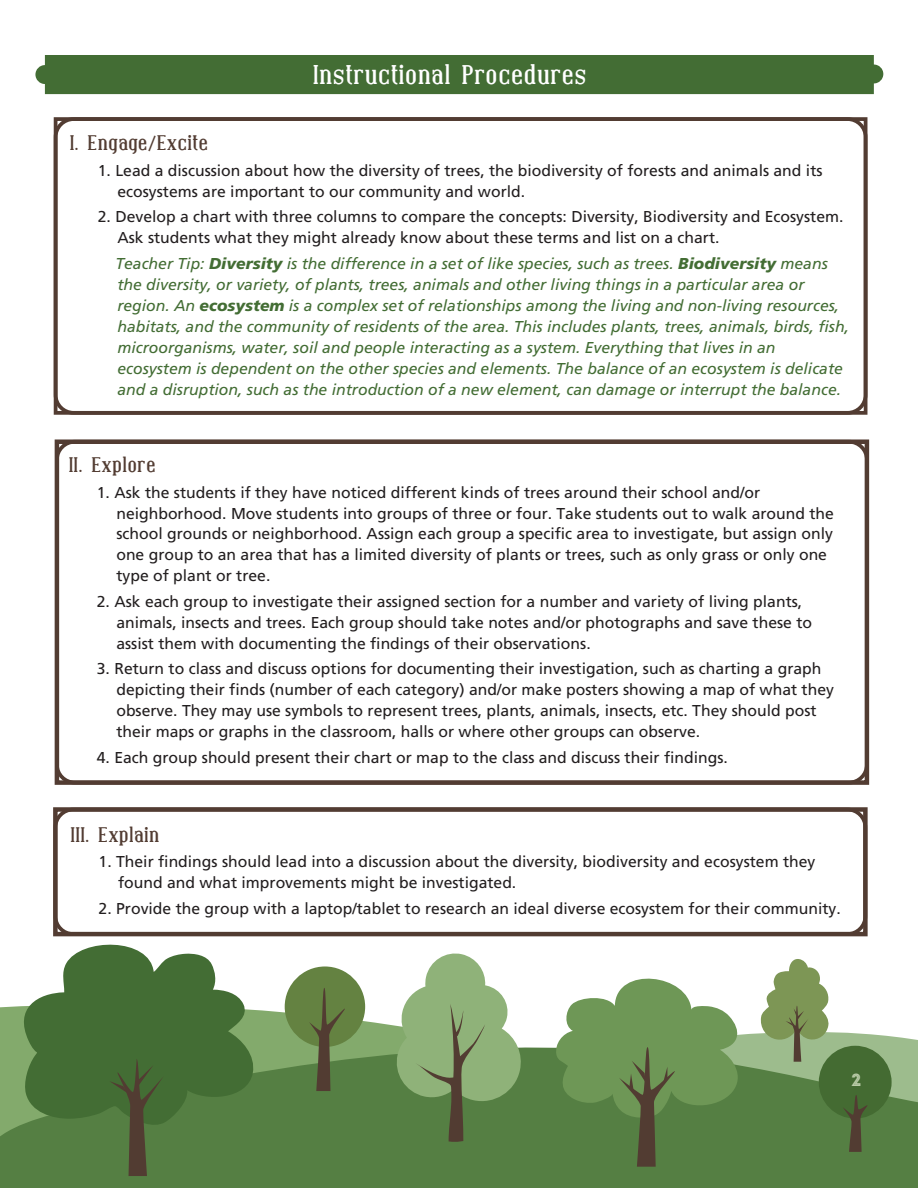
<style>
.page{position:relative;width:918px;height:1188px;background:#fff}
.page>*{position:absolute;margin:0;border:0;box-sizing:border-box;transform-origin:0 0}
.t1{font:700 27px "Covington";color:#fff}
.t2{font:700 21px "Covington";color:#523c32}
.t3{font:17.55px "Intro Inline";color:#bacca8}
.t4{font:15.75px/21px "Frutiger";color:#231f20}
.t5{font:italic 15.75px/21px "Frutiger";color:#436d34}
.s1{font-weight:900}
</style>
<div class="page">
<div style="left:35px;top:55px;width:848px;height:39px;background:#436d34"></div>
<svg style="left:0;top:985px;width:847px;height:58px"></svg>
<svg style="left:0;top:1043px;width:918px;height:145px;fill:#557f43"></svg>
<svg style="left:554px;top:978px;width:190px;height:189px"></svg>
<svg style="left:14px;top:944px;width:242px;height:185px;fill:#436d34"></svg>
<svg style="left:109px;top:1059px;width:55px;height:117px"></svg>
<div style="left:285px;top:966px;width:80px;height:81px;background:#648241;border-radius:50%"></div>
<svg style="left:309px;top:988px;width:36px;height:103px"></svg>
<svg style="left:393px;top:953px;width:131px;height:190px"></svg>
<div style="left:819px;top:1046px;width:73px;height:73px;background:#446b32;border-radius:50%"></div>
<svg style="left:843px;top:1095px;width:25px;height:57px"></svg>
<svg style="left:759px;top:959px;width:70px;height:103px"></svg>
<div style="left:54px;top:117px;width:813px;height:298px;border:4px solid #523c32;border-radius:18px"></div>
<div style="left:55px;top:440px;width:814px;height:344px;border:4px solid #523c32;border-radius:18px"></div>
<div style="left:54px;top:808px;width:813px;height:128px;border:4px solid #523c32;border-radius:18px"></div>
<h1 class="t1" style="left:312px;top:61px;width:276px">Instructional Procedures</h1>
<h2 class="t2" style="left:69px;top:132px;width:140px">I. Engage/Excite</h2>
<p class="t4" style="left:117px;top:160px;width:707px;text-indent:-19px">1. Lead a discussion about how the diversity of trees, the biodiversity of forests and animals and its ecosystems are important to our community and world.</p>
<p class="t4" style="left:117px;top:206px;width:728px;text-indent:-19px">2. Develop a chart with three columns to compare the concepts: Diversity, Biodiversity and Ecosystem.<br>Ask students what they might already know about these terms and list on a chart.</p>
<p class="t5" style="left:115px;top:253px;width:735px">Teacher Tip: <span class="s1">Diversity</span> is the difference in a set of like species, such as trees. <span class="s1">Biodiversity</span> means the diversity, or variety, of plants, trees, animals and other living things in a particular area or region. An <span class="s1">ecosystem</span> is a complex set of relationships among the living and non-living resources, habitats, and the community of residents of the area. This includes plants, trees, animals, birds, fish, microorganisms, water, soil and people interacting as a system. Everything that lives in an ecosystem is dependent on the other species and elements. The balance of an ecosystem is delicate and a disruption, such as the introduction of a new element, can damage or interrupt the balance.</p>
<h2 class="t2" style="left:68px;top:454px;width:89px">II. Explore</h2>
<p class="t4" style="left:116px;top:482px;width:719px;text-indent:-19px">1. Ask the students if they have noticed different kinds of trees around their school and/or neighborhood. Move students into groups of three or four. Take students out to walk around the school grounds or neighborhood. Assign each group a specific area to investigate, but assign only one group to an area that has a limited diversity of plants or trees, such as only grass or only one type of plant or tree.</p>
<p class="t4" style="left:116px;top:591px;width:697px;text-indent:-19px">2. Ask each group to investigate their assigned section for a number and variety of living plants, animals, insects and trees. Each group should take notes and/or photographs and save these to assist them with documenting the findings of their observations.</p>
<p class="t4" style="left:116px;top:659px;width:719px;text-indent:-19px">3. Return to class and discuss options for documenting their investigation, such as charting a graph depicting their finds (number of each category) and/or make posters showing a map of what they observe. They may use symbols to represent trees, plants, animals, insects, etc. They should post their maps or graphs in the classroom, halls or where other groups can observe.</p>
<p class="t4" style="left:97px;top:747px;width:633px">4. Each group should present their chart or map to the class and discuss their findings.</p>
<h2 class="t2" style="left:70px;top:824px;width:91px">III. Explain</h2>
<p class="t4" style="left:118px;top:851px;width:699px;text-indent:-19px">1. Their findings should lead into a discussion about the diversity, biodiversity and ecosystem they found and what improvements might be investigated.</p>
<p class="t4" style="left:99px;top:898px;width:744px">2. Provide the group with a laptop/tablet to research an ideal diverse ecosystem for their community.</p>
<p class="t3" style="left:851px;top:1069px;width:11px">2</p>
</div>
